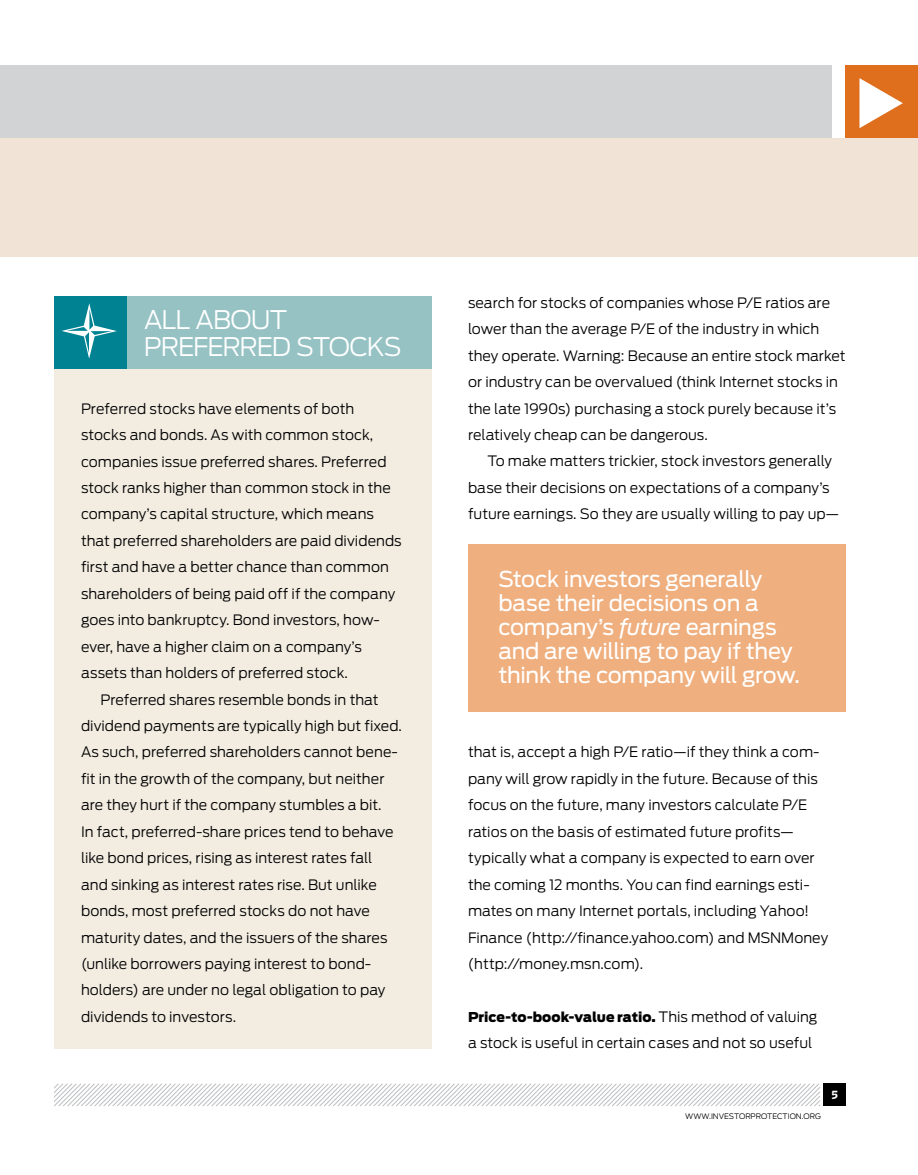
<style>
.page{position:relative;width:918px;height:1175px;background:#fff}
.page>*{position:absolute;margin:0;border:0;box-sizing:border-box;transform-origin:0 0}
.t1{font:300 25.5px "Antenna";letter-spacing:-.035em;color:#fff}
.t2{font:21.75px/24px "Antenna";letter-spacing:-.015em;color:#fff}
.t3{font:300 14.25px/26.4px "Antenna";color:#000}
.t4{font:900 13.5px "Antenna";color:#000}
.t5{font:10.5px "Retina Micro D10";color:#fff}
.t6{font:300 7.5px "Antenna";letter-spacing:-.005em;color:#000}
.s1{font-style:italic}
.s2{font-weight:300;font-size:14.25px}
</style>
<div class="page">
<div style="left:823px;top:1083px;width:23px;height:23px;background:#000"></div>
<svg style="left:54px;top:1083px;width:767px;height:24px"></svg>
<div style="left:0;top:66px;width:832px;height:72px;background:#d1d3d4"></div>
<div style="left:846px;top:66px;width:72px;height:72px;background:#df6f1d"></div>
<svg style="left:859px;top:78px;width:44px;height:50px"></svg>
<div style="left:0;top:138px;width:918px;height:118px;background:#f1e4d7"></div>
<div style="left:54px;top:297px;width:378px;height:751px;background:#f2ece1"></div>
<div style="left:54px;top:296px;width:378px;height:72px;background:#96c2c4"></div>
<div style="left:54px;top:296px;width:72px;height:72px;background:#008293"></div>
<div style="left:468px;top:544px;width:378px;height:167px;background:#efaf7e"></div>
<h1 class="t1" style="left:57px;top:331px;width:346px">● preferred stocks</h1>
<h1 class="t1" style="left:144px;top:304px;width:125px">all about</h1>
<p class="t3" style="left:81px;top:395px;width:275px">Preferred stocks have elements of both</p>
<p class="t3" style="left:81px;top:422px;width:294px">stocks and bonds. As with common stock,</p>
<p class="t3" style="left:81px;top:448px;width:307px">companies issue preferred shares. Preferred</p>
<p class="t3" style="left:81px;top:474px;width:311px">stock ranks higher than common stock in the</p>
<p class="t3" style="left:81px;top:501px;width:295px">company’s capital structure, which means</p>
<p class="t3" style="left:81px;top:527px;width:322px">that preferred shareholders are paid dividends</p>
<p class="t3" style="left:81px;top:554px;width:309px">first and have a better chance than common</p>
<p class="t3" style="left:81px;top:580px;width:316px">shareholders of being paid off if the company</p>
<p class="t3" style="left:81px;top:607px;width:300px">goes into bankruptcy. Bond investors, how-</p>
<p class="t3" style="left:81px;top:633px;width:282px">ever, have a higher claim on a company’s</p>
<p class="t3" style="left:81px;top:659px;width:268px">assets than holders of preferred stock.</p>
<p class="t3" style="left:100px;top:686px;width:280px">Preferred shares resemble bonds in that</p>
<p class="t3" style="left:81px;top:712px;width:322px">dividend payments are typically high but fixed.</p>
<p class="t3" style="left:81px;top:739px;width:319px">As such, preferred shareholders cannot bene-</p>
<p class="t3" style="left:81px;top:765px;width:305px">fit in the growth of the company, but neither</p>
<p class="t3" style="left:81px;top:792px;width:302px">are they hurt if the company stumbles a bit.</p>
<p class="t3" style="left:81px;top:818px;width:314px">In fact, preferred-share prices tend to behave</p>
<p class="t3" style="left:81px;top:844px;width:293px">like bond prices, rising as interest rates fall</p>
<p class="t3" style="left:81px;top:871px;width:297px">and sinking as interest rates rise. But unlike</p>
<p class="t3" style="left:81px;top:897px;width:290px">bonds, most preferred stocks do not have</p>
<p class="t3" style="left:81px;top:924px;width:308px">maturity dates, and the issuers of the shares</p>
<p class="t3" style="left:81px;top:950px;width:292px">(unlike borrowers paying interest to bond-</p>
<p class="t3" style="left:81px;top:977px;width:306px">holders) are under no legal obligation to pay</p>
<p class="t3" style="left:81px;top:1003px;width:157px">dividends to investors.</p>
<p class="t3" style="left:468px;top:289px;width:379px">search for stocks of companies whose P/E ratios are lower than the average P/E of the industry in which they operate. Warning: Because an entire stock market or industry can be overvalued (think Internet stocks in the late 1990s) purchasing a stock purely because it’s relatively cheap can be dangerous.</p>
<p class="t3" style="left:468px;top:448px;width:373px;text-indent:19px">To make matters trickier, stock investors generally base their decisions on expectations of a company’s future earnings. So they are usually willing to pay up—</p>
<h2 class="t2" style="left:498px;top:567px;width:303px">Stock investors generally base their decisions on a company’s <span class="s1">future</span> earnings and are willing to pay if they think the company will grow.</h2>
<p class="t3" style="left:468px;top:739px;width:362px">that is, accept a high P/E ratio—if they think a com&shy;pany will grow rapidly in the future. Because of this focus on the future, many investors calculate P/E ratios on the basis of estimated future profits— typically what a company is expected to earn over the coming 12 months. You can find earnings esti&shy;mates on many Internet portals, including Yahoo!<br>Finance (http://finance.yahoo.com) and MSN Money (http://money.msn.com).</p>
<p class="t4" style="left:468px;top:1009px;width:351px">Price-to-book-value ratio. <span class="s2">This method of valuing</span></p>
<p class="t3" style="left:468px;top:1030px;width:346px">a stock is useful in certain cases and not so useful</p>
<p class="t6" style="left:685px;top:1111px;width:10px">www</p>
<p class="t6" style="left:709px;top:1111px;width:64px">.i nvestorprotecti</p>
<p class="t6" style="left:790px;top:1111px;width:31px">on.org</p>
<p class="t5" style="left:831px;top:1088px;width:8px">5</p>
</div>
